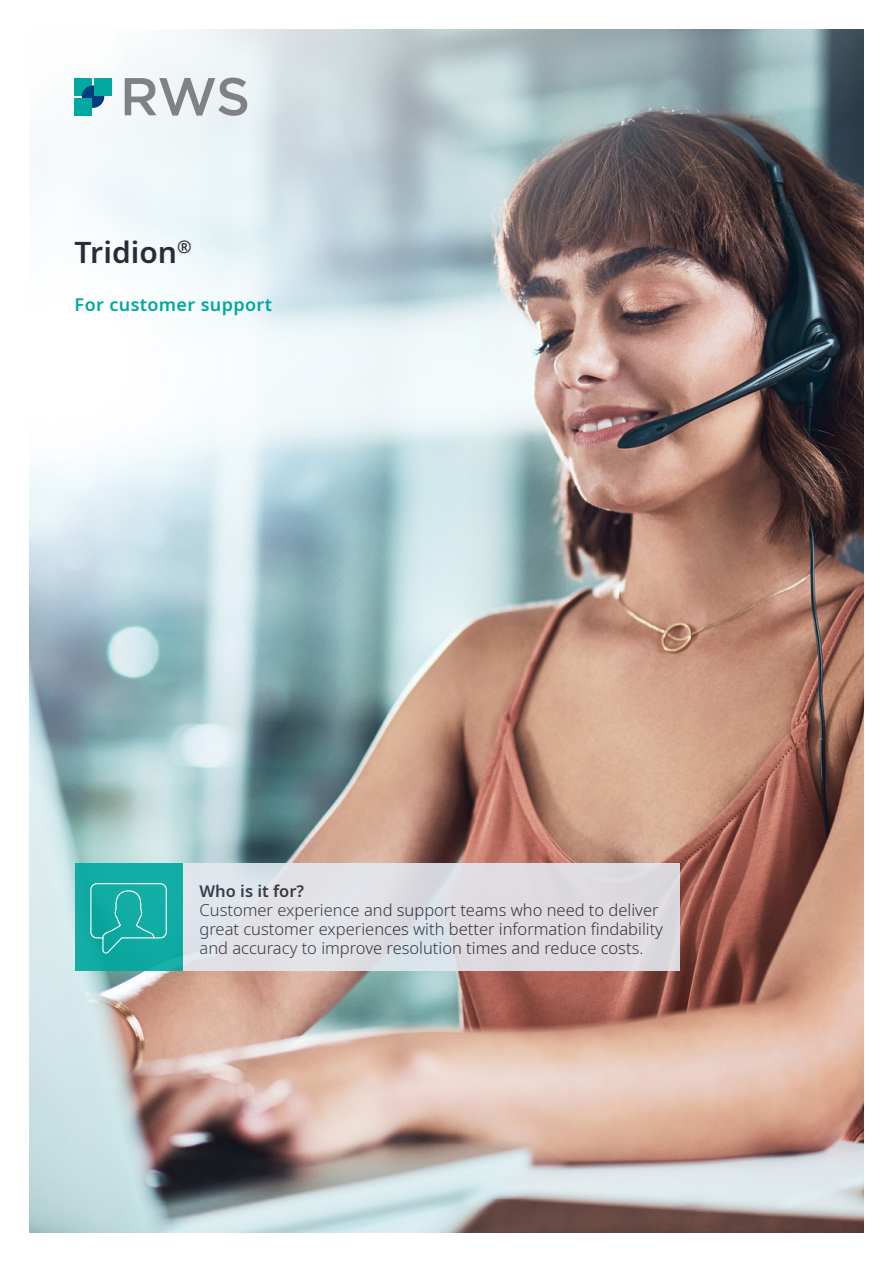
<style>
.page{position:relative;width:893px;height:1263px;background:#fff}
.page>*{position:absolute;margin:0;border:0;box-sizing:border-box;transform-origin:0 0}
.H1_Title{font:600 30px "Noto Sans";color:#282c36}
.t1{font:600 18px "Noto Sans";letter-spacing:.02em;color:#00a89f}
.t2{font:300 16.5px/18.8px "Noto Sans";color:#282c36}
.t3{font:600 16.5px "Noto Sans";color:#282c36}
</style>
<div class="page">
<img style="left:30px;top:30px;width:833px;height:1203px">
<div style="left:183px;top:863px;width:497px;height:107px;background:#dfdee3"></div>
<div style="left:75px;top:863px;width:108px;height:107px;background:#12aca4"></div>
<svg style="left:90px;top:883px;width:77px;height:71px"></svg>
<svg style="left:125px;top:78px;width:122px;height:38px"></svg>
<div style="left:74px;top:78px;width:18px;height:17px;background:#00a89f"></div>
<div style="left:82px;top:85px;width:22px;height:23px;background:#003d7f;border-radius:50%"></div>
<div style="left:74px;top:98px;width:18px;height:17px;background:#00a89f"></div>
<div style="left:94px;top:78px;width:18px;height:17px;background:#00a89f"></div>
<p class="H1_Title" style="left:75px;top:231px;width:119px">Tridion<sup>®</sup></p>
<p class="t1" style="left:75px;top:291px;width:199px">For customer support</p>
<p class="t3" style="left:200px;top:880px;width:106px">Who is it for?</p>
<p class="t2" style="left:200px;top:901px;width:465px">Customer experience and support teams who need to deliver great customer experiences with better information findability and accuracy to improve resolution times and reduce costs.</p>
</div>
